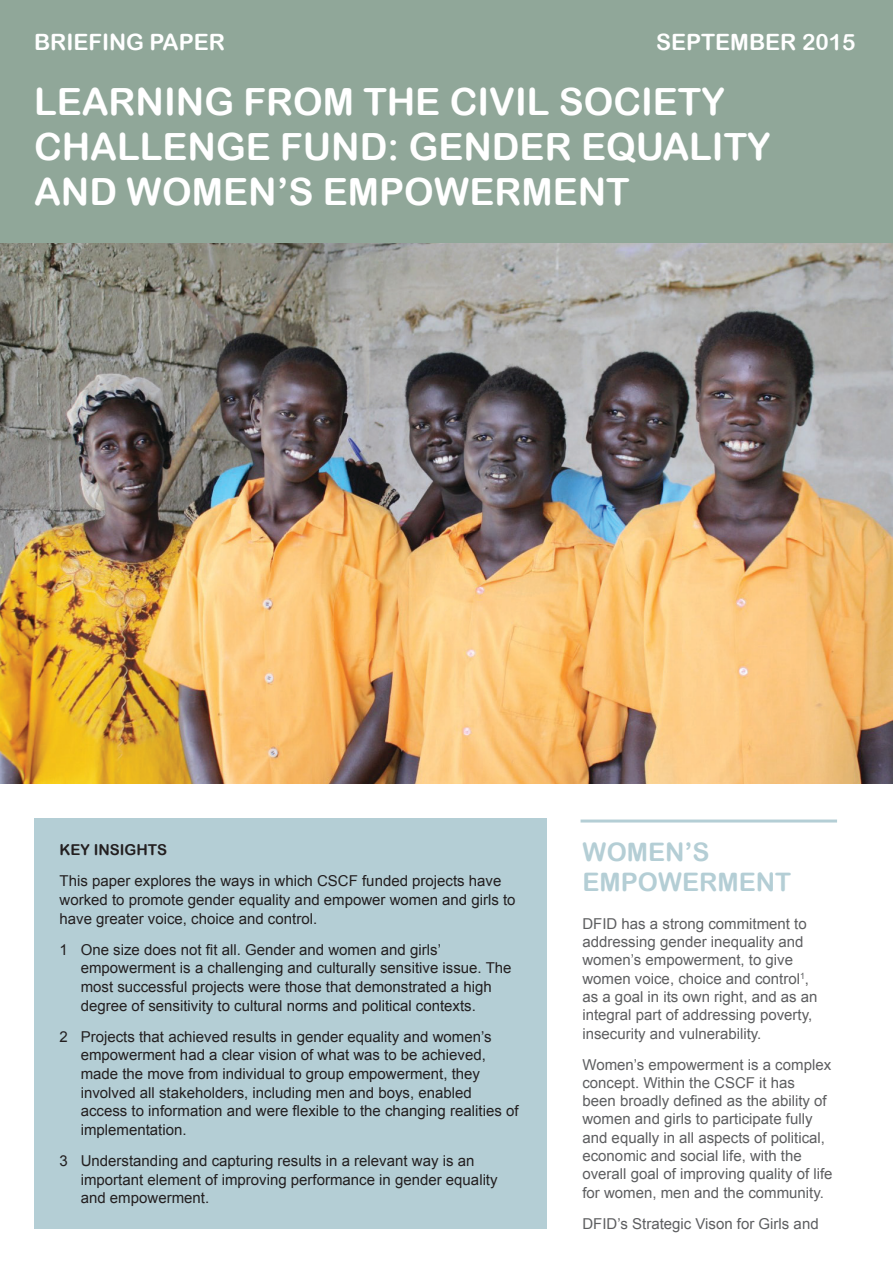
<style>
.page{position:relative;width:893px;height:1263px;background:#fff}
.page>*{position:absolute;margin:0;border:0;box-sizing:border-box;transform-origin:0 0}
.t1{font:37.5px/45px "Arial Rounded MT Bold";color:#fff}
.t2{font:25.5px/30.9px "Arial Rounded MT Bold";color:#b4ced5}
.t3{font:22.5px "Arial Rounded MT Bold";color:#fff}
.t4{font:15px/18.6px "Arial";color:#231f20}
.t5{font:15px/18.3px "Arial";color:#5d5e60}
.t6{font:15px "Arial Rounded MT Bold";color:#231f20}
</style>
<div class="page">
<div style="left:0;top:0;width:892px;height:81px;background:#90a799"></div>
<div style="left:34px;top:819px;width:512px;height:410px;background:#b4ced5"></div>
<hr style="left:580px;top:819px;width:257px;height:3px;background:#b4ced5">
<div style="left:0;top:54px;width:893px;height:189px;background:#90a799"></div>
<img style="left:0;top:243px;width:893px;height:540px">
<p class="t3" style="left:34px;top:29px;width:192px">BRIEFING PAPER</p>
<p class="t3" style="left:656px;top:29px;width:201px">SEPTEMBER 2015</p>
<p class="t1" style="left:34px;top:79px;width:738px">LEARNING FROM THE CIVIL SOCIETY<br>CHALLENGE FUND: GENDER EQUALITY<br>AND WOMEN’S EMPOWERMENT</p>
<p class="t6" style="left:60px;top:841px;width:109px">KEY INSIGHTS</p>
<p class="t4" style="left:60px;top:872px;width:458px">This paper explores the ways in which CSCF funded projects have worked to promote gender equality and empower women and girls to have greater voice, choice and control.</p>
<p class="t4" style="left:81px;top:940px;width:432px;text-indent:-21px">1 One size does not fit all. Gender and women and girls’ empowerment is a challenging and culturally sensitive issue. The most successful projects were those that demonstrated a high degree of sensitivity to cultural norms and political contexts.</p>
<p class="t4" style="left:81px;top:1027px;width:439px;text-indent:-21px">2 Projects that achieved results in gender equality and women’s empowerment had a clear vision of what was to be achieved, made the move from individual to group empowerment, they involved all stakeholders, including men and boys, enabled access to information and were flexible to the changing realities of implementation.</p>
<p class="t4" style="left:81px;top:1151px;width:418px;text-indent:-21px">3 Understanding and capturing results in a relevant way is an important element of improving performance in gender equality and empowerment.</p>
<p class="t2" style="left:582px;top:836px;width:210px">WOMEN’S<br>EMPOWERMENT</p>
<p class="t5" style="left:582px;top:914px;width:237px">DFID has a strong commitment to addressing gender inequality and women’s empowerment, to give women voice, choice and control<sup>1</sup>, as a goal in its own right, and as an integral part of addressing poverty, insecurity and vulnerability.</p>
<p class="t5" style="left:582px;top:1055px;width:252px">Women’s empowerment is a complex concept. Within the CSCF it has<br>been broadly defined as the ability of women and girls to participate fully and equally in all aspects of political, economic and social life, with the overall goal of improving quality of life for women, men and the community.</p>
<p class="t5" style="left:582px;top:1214px;width:238px">DFID’s Strategic Vison for Girls and</p>
</div>
